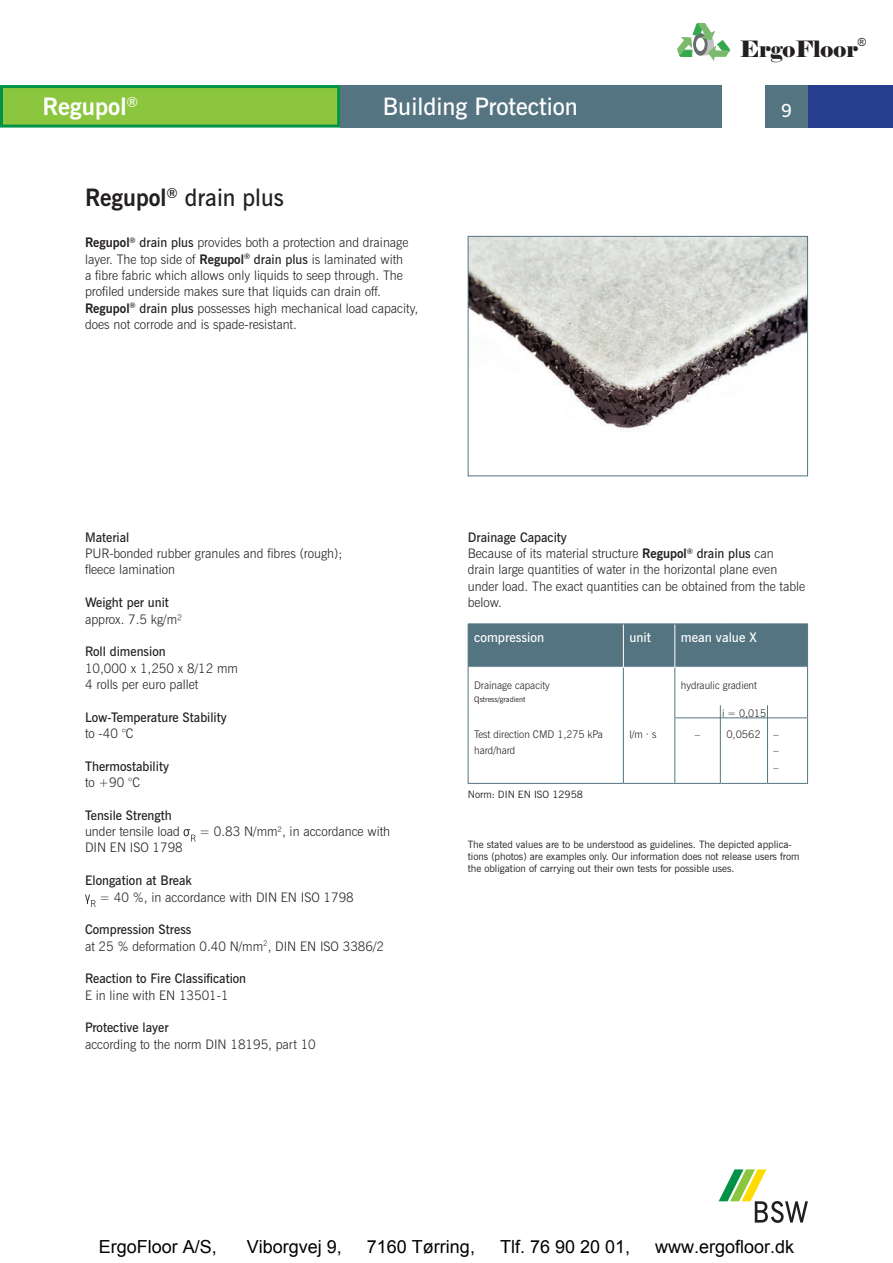
<style>
.page{position:relative;width:893px;height:1263px;background:#fff}
.page>*{position:absolute;margin:0;border:0;box-sizing:border-box;transform-origin:0 0}
.t1{font:600 24px "News Gothic BT";color:#fff}
.t2{font:600 24px "News Gothic BT";color:#231f20}
.t3{font:700 24px "News Gothic BT";color:#fff}
.t4{font:22.5px "Elephant";color:#231f20}
.t5{font:18px "Arial";color:#000}
.t6{font:600 18px "News Gothic BT";color:#fff}
.t7{font:300 13.2px/16.4px "News Gothic BT";color:#231f20}
.t8{font:600 13.2px "News Gothic BT";color:#231f20}
.t9{font:600 13.2px "News Gothic BT";color:#fff}
.t10{font:11.25px "Arial";color:#231f20}
.t11{font:300 10.5px/16.4px "News Gothic BT";color:#231f20}
.t12{font:10.2px/12.1px "News Gothic BT";color:#231f20}
.t13{font:7.5px "News Gothic BT";color:#231f20}
.s1{font-weight:700}
.s2{font-weight:600}
.s3{font-weight:300;font-size:10.5px}
</style>
<div class="page">
<div style="left:0;top:85px;width:340px;height:43px;background:#8bc63e;border:3px solid #009247"></div>
<div style="left:340px;top:85px;width:382px;height:43px;background:#557482"></div>
<svg style="left:719px;top:1169px;width:89px;height:54px"></svg>
<div style="left:795px;top:85px;width:98px;height:43px;background:#253f8e"></div>
<div style="left:765px;top:85px;width:43px;height:43px;background:#557482"></div>
<img style="left:470px;top:238px;width:336px;height:192px">
<div style="left:468px;top:236px;width:340px;height:240px;border:1px solid #557482"></div>
<svg style="left:184px;top:829px;width:12px;height:12px"></svg>
<svg style="left:85px;top:895px;width:11px;height:12px"></svg>
<div style="left:469px;top:624px;width:338px;height:43px;background:#557482"></div>
<hr style="left:623px;top:668px;width:1px;height:50px;background:#557482">
<hr style="left:623px;top:718px;width:1px;height:65px;background:#557482">
<hr style="left:623px;top:624px;width:1px;height:43px;background:#fff">
<hr style="left:674px;top:624px;width:1px;height:43px;background:#fff">
<hr style="left:468px;top:623px;width:155px;height:1px;background:#557482">
<hr style="left:468px;top:624px;width:1px;height:43px;background:#557482">
<hr style="left:623px;top:623px;width:52px;height:1px;background:#557482">
<hr style="left:675px;top:623px;width:45px;height:1px;background:#557482">
<hr style="left:720px;top:623px;width:47px;height:1px;background:#557482">
<hr style="left:767px;top:623px;width:41px;height:1px;background:#557482">
<hr style="left:807px;top:624px;width:1px;height:43px;background:#557482">
<hr style="left:468px;top:667px;width:1px;height:51px;background:#557482">
<hr style="left:468px;top:718px;width:1px;height:65px;background:#557482">
<hr style="left:468px;top:783px;width:155px;height:1px;background:#557482">
<hr style="left:623px;top:783px;width:52px;height:1px;background:#557482">
<hr style="left:674px;top:668px;width:1px;height:49px;background:#557482">
<hr style="left:807px;top:667px;width:1px;height:50px;background:#557482">
<hr style="left:674px;top:717px;width:46px;height:1px;background:#557482">
<hr style="left:674px;top:718px;width:1px;height:65px;background:#557482">
<hr style="left:720px;top:717px;width:47px;height:1px;background:#557482">
<hr style="left:720px;top:718px;width:1px;height:65px;background:#557482">
<hr style="left:767px;top:717px;width:41px;height:1px;background:#557482">
<hr style="left:767px;top:718px;width:1px;height:65px;background:#557482">
<hr style="left:807px;top:718px;width:1px;height:65px;background:#557482">
<hr style="left:675px;top:783px;width:45px;height:1px;background:#557482">
<hr style="left:720px;top:783px;width:47px;height:1px;background:#557482">
<hr style="left:767px;top:783px;width:41px;height:1px;background:#557482">
<svg style="left:720px;top:705px;width:1px;height:13px"></svg>
<svg style="left:767px;top:705px;width:1px;height:12px"></svg>
<svg style="left:677px;top:23px;width:53px;height:37px"></svg>
<p class="t10" style="left:858px;top:38px;width:10px">®</p>
<h2 class="t4" style="left:740px;top:36px;width:120px">ErgoFloor</h2>
<h1 class="t3" style="left:43px;top:92px;width:97px">Regupol<sup>®</sup></h1>
<h1 class="t1" style="left:383px;top:92px;width:197px">Building Protection</h1>
<h3 class="t6" style="left:781px;top:99px;width:12px">9</h3>
<h1 class="t2" style="left:85px;top:183px;width:200px"><span class="s1">Regupol</span><sup>®</sup> drain plus</h1>
<p class="t7" style="left:85px;top:234px;width:335px"><span class="s1">Regupol</span><sup>®</sup> <span class="s2">drain plus</span> provides both a protection and drainage layer. The top side of <span class="s1">Regupol</span><sup>®</sup> <span class="s2">drain plus</span> is laminated with<br>a fibre fabric which allows only liquids to seep through. The profiled underside makes sure that liquids can drain off.<br><span class="s1">Regupol</span><sup>®</sup> <span class="s2">drain plus</span> possesses high mechanical load capacity, does not corrode and is spade-resistant.</p>
<p class="t8" style="left:85px;top:529px;width:46px">Material</p>
<p class="t7" style="left:85px;top:545px;width:259px">PUR-bonded rubber granules and fibres (rough); fleece lamination</p>
<p class="t8" style="left:85px;top:594px;width:85px">Weight per unit</p>
<p class="t7" style="left:85px;top:610px;width:99px">approx. 7.5 kg/m²</p>
<p class="t8" style="left:85px;top:643px;width:82px">Roll dimension</p>
<p class="t7" style="left:85px;top:660px;width:154px">10,000 x 1,250 x 8/12 mm<br>4 rolls per euro pallet</p>
<p class="t8" style="left:85px;top:709px;width:143px">Low-Temperature Stability</p>
<p class="t7" style="left:85px;top:725px;width:50px">to -40 °C</p>
<p class="t8" style="left:85px;top:758px;width:85px">Thermostability</p>
<p class="t7" style="left:85px;top:774px;width:56px">to +90 °C</p>
<p class="t8" style="left:85px;top:807px;width:88px">Tensile Strength</p>
<p class="t7" style="left:85px;top:823px;width:96px">under tensile load</p>
<p class="t7" style="left:199px;top:823px;width:192px">= 0.83 N/mm<sup>2</sup>, in accordance with</p>
<p class="t7" style="left:85px;top:839px;width:99px">DIN EN ISO 1798</p>
<p class="t8" style="left:85px;top:872px;width:108px">Elongation at Break</p>
<p class="t7" style="left:99px;top:888px;width:256px">= 40 %, in accordance with DIN EN ISO 1798</p>
<p class="t7" style="left:85px;top:921px;width:301px"><span class="s2">Compression Stress<br></span>at 25 % deformation 0.40 N/mm<sup>2</sup>, DIN EN ISO 3386/2</p>
<p class="t8" style="left:85px;top:970px;width:163px">Reaction to Fire Classification</p>
<p class="t7" style="left:85px;top:987px;width:145px">E in line with EN 13501-1</p>
<p class="t8" style="left:85px;top:1019px;width:85px">Protective layer</p>
<p class="t7" style="left:85px;top:1036px;width:232px">according to the norm DIN 18195, part 10</p>
<p class="t7" style="left:468px;top:529px;width:339px"><span class="s2">Drainage Capacity<br></span>Because of its material structure <span class="s1">Regupol</span><sup>®</sup> <span class="s2">drain plus</span> can<br>drain large quantities of water in the horizontal plane even under load. The exact quantities can be obtained from the table below.</p>
<p class="t9" style="left:474px;top:630px;width:72px">compression</p>
<p class="t9" style="left:629px;top:630px;width:23px">unit</p>
<p class="t9" style="left:681px;top:630px;width:77px">mean value X</p>
<p class="t11" style="left:474px;top:677px;width:77px">Drainage capacity</p>
<p class="t13" style="left:474px;top:694px;width:53px"><span class="s3">q</span>stress/gradient</p>
<p class="t11" style="left:474px;top:726px;width:130px">Test direction CMD 1,275 kPa hard/hard</p>
<p class="t11" style="left:629px;top:726px;width:29px">l/m · s</p>
<p class="t11" style="left:681px;top:677px;width:78px">hydraulic gradient</p>
<p class="t11" style="left:722px;top:704px;width:46px">i = 0,015</p>
<p class="t11" style="left:695px;top:726px;width:7px">–</p>
<p class="t11" style="left:726px;top:726px;width:54px;text-align:right">0,0562 – –</p>
<p class="t12" style="left:468px;top:788px;width:117px">Norm: DIN EN ISO 12958</p>
<p class="t12" style="left:468px;top:838px;width:333px">The stated values are to be understood as guidelines. The depicted applica&shy;tions (photos) are examples only. Our information does not release users from the obligation of carrying out their own tests for possible uses.</p>
<h3 class="t5" style="left:99px;top:1235px;width:120px">ErgoFloor A/S,</h3>
<h3 class="t5" style="left:247px;top:1235px;width:97px">Viborgvej 9,</h3>
<h3 class="t5" style="left:367px;top:1235px;width:110px">7160 Tørring,</h3>
<h3 class="t5" style="left:500px;top:1235px;width:132px">Tlf. 76 90 20 01,</h3>
<h3 class="t5" style="left:655px;top:1235px;width:141px">www.ergofloor.dk</h3>
</div>
